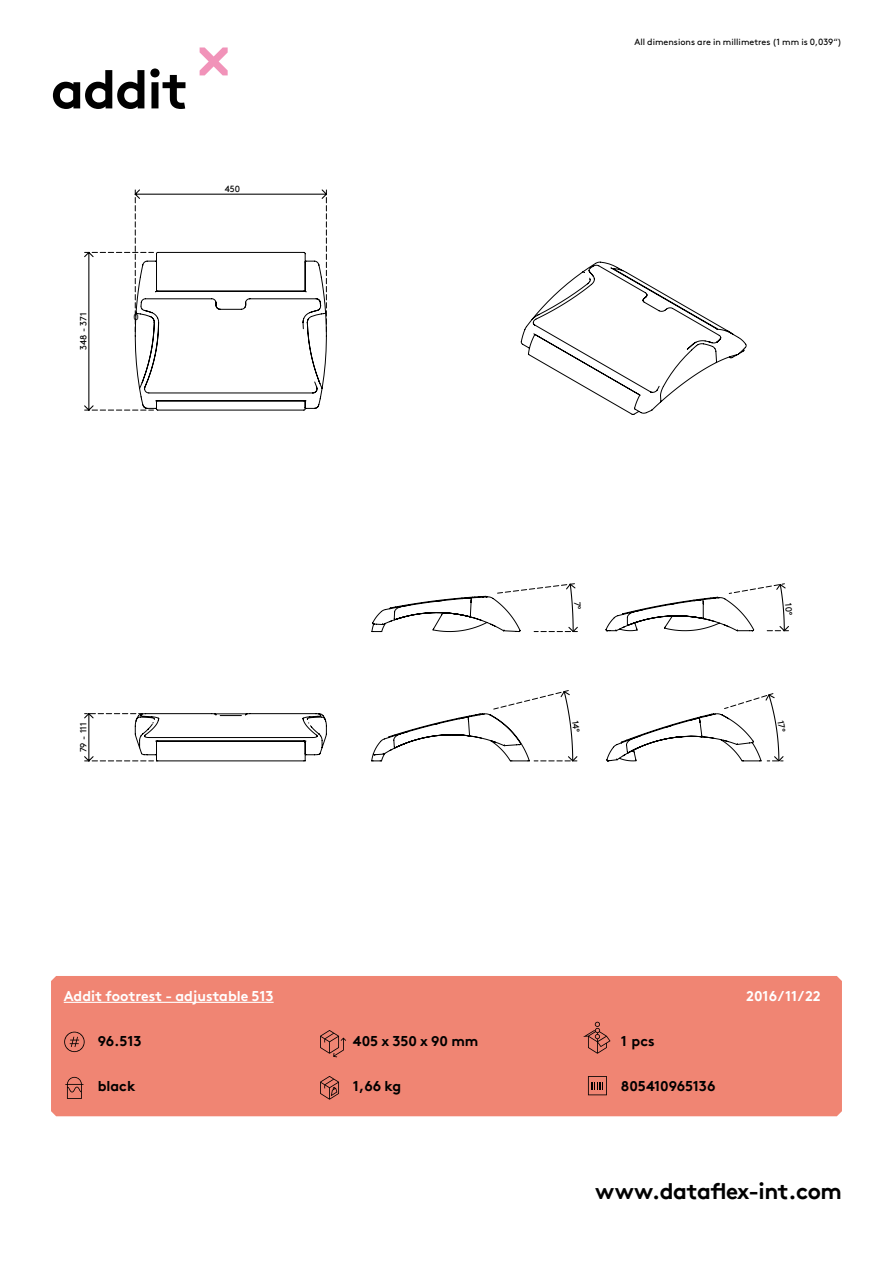
<style>
.page{position:relative;width:893px;height:1263px;background:#fff}
.page>*{position:absolute;margin:0;border:0;box-sizing:border-box;transform-origin:0 0}
.hoofdstuk{font:700 54px "Brown Pro TT";letter-spacing:-.02em;color:#000}
.t1{font:700 22.5px "Brown Pro TT";letter-spacing:-.02em;color:#000}
.specificaties{font:700 14.25px "Brown Pro TT";color:#000}
.t2{font:700 14.25px "Brown Pro TT";color:#fff}
.t3{font:9px "Brown";color:#000}
.t4{font:9px "Brown Pro TT Regular Alt";color:#000}
</style>
<div class="page">
<svg style="left:200px;top:47px;width:28px;height:28px"></svg>
<div style="left:51px;top:976px;width:791px;height:140px;background:#f08573"></div>
<svg style="left:84px;top:189px;width:243px;height:573px"></svg>
<svg style="left:520px;top:261px;width:227px;height:154px"></svg>
<svg style="left:64px;top:1032px;width:21px;height:20px"></svg>
<svg style="left:65px;top:1077px;width:18px;height:22px"></svg>
<svg style="left:320px;top:1030px;width:26px;height:27px"></svg>
<svg style="left:583px;top:1022px;width:27px;height:32px"></svg>
<svg style="left:320px;top:1076px;width:19px;height:24px"></svg>
<svg style="left:588px;top:1076px;width:19px;height:19px"></svg>
<hr style="left:64px;top:1002px;width:210px;height:1px;background:#fff">
<svg style="left:371px;top:690px;width:207px;height:72px"></svg>
<svg style="left:606px;top:693px;width:178px;height:69px"></svg>
<svg style="left:605px;top:583px;width:184px;height:49px"></svg>
<svg style="left:371px;top:583px;width:207px;height:50px"></svg>
<p class="hoofdstuk" style="left:51px;top:46px;width:139px">addit</p>
<p class="t4" style="left:225px;top:182px;width:17px">450</p>
<p class="t4" style="left:77px;top:350px;width:39px;rotate:-90deg">348 - 371</p>
<p class="t4" style="left:133px;top:310px;width:7px">0</p>
<p class="t4" style="left:77px;top:752px;width:31px;rotate:-90deg">79 - 111</p>
<p class="t3" style="left:634px;top:35px;width:209px">All dimensions are in millimetres (1 mm is 0,039“)</p>
<p class="t2" style="left:64px;top:985px;width:211px">Addit footrest - adjustable 513</p>
<p class="t2" style="left:746px;top:985px;width:76px">2016/11/22</p>
<p class="specificaties" style="left:98px;top:1029px;width:45px">96.513</p>
<p class="specificaties" style="left:98px;top:1074px;width:39px">black</p>
<p class="specificaties" style="left:353px;top:1029px;width:127px">405 x 350 x 90 mm</p>
<p class="specificaties" style="left:621px;top:1029px;width:35px">1 pcs</p>
<p class="specificaties" style="left:353px;top:1074px;width:50px">1,66 kg</p>
<p class="specificaties" style="left:621px;top:1074px;width:96px">805410965136</p>
<h2 class="t1" style="left:595px;top:1173px;width:248px">www.dataflex-int.com</h2>
</div>
